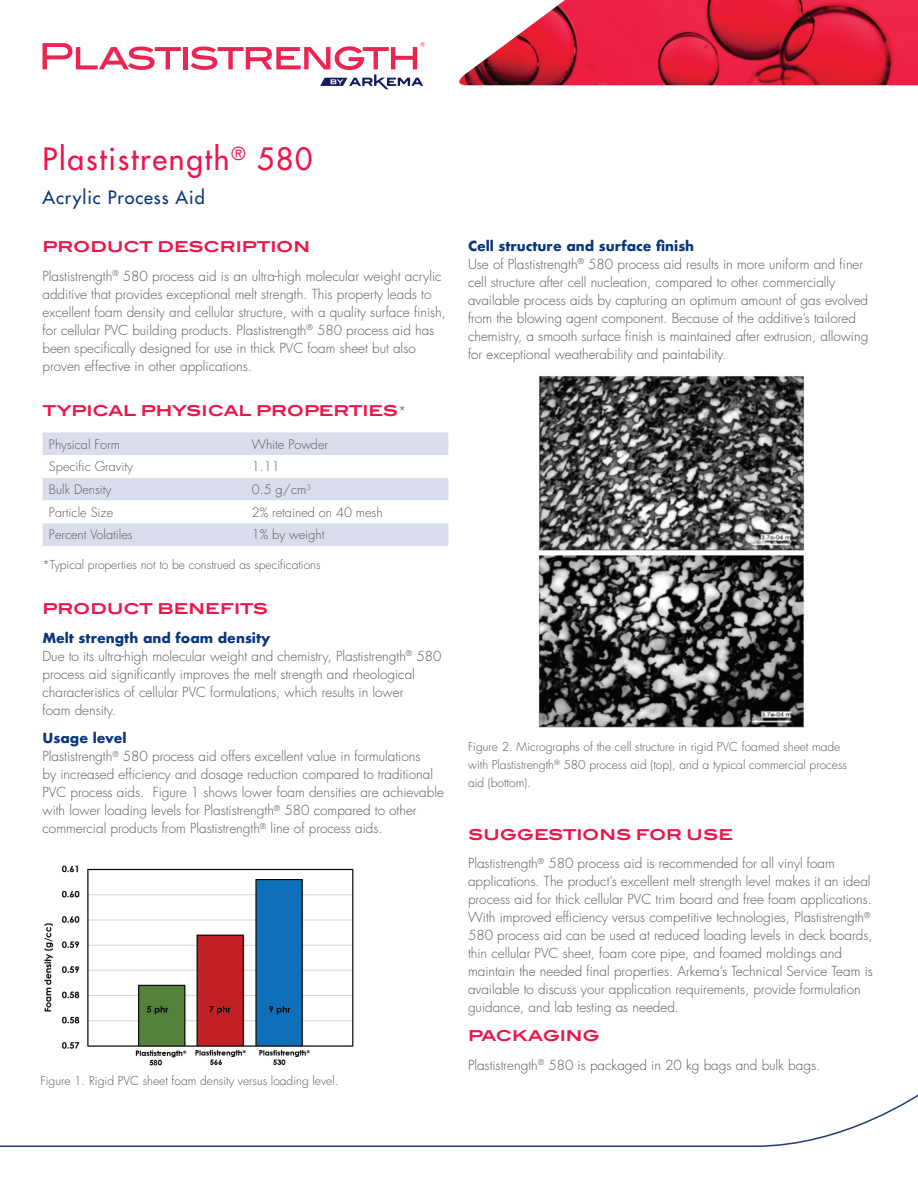
<style>
.page{position:relative;width:918px;height:1188px;background:#fff}
.page>*{position:absolute;margin:0;border:0;box-sizing:border-box;transform-origin:0 0}
.t1{font:30px "Futura";letter-spacing:.06em;color:#ed164b}
.t2{font:18px "Futura";letter-spacing:.05em;color:#08357c}
.t3{font:700 15px "Blair ITC";color:#ed164b}
.t4{font:300 13.5px/18px "Futura";color:#57585a}
.t5{font:300 12.75px "Futura";color:#57585a}
.t6{font:300 12px/18px "Futura";color:#57585a}
.s1{font-family:"Futura";font-weight:300;font-size:13.5px;color:#57585a}
.s2{font-weight:700;color:#08357c}
</style>
<div class="page">
<div style="left:43px;top:432px;width:405px;height:114px;background:#dadeec"></div>
<svg style="left:43px;top:455px;width:405px;height:68px"></svg>
<img style="left:459px;top:0;width:459px;height:85px">
<svg style="left:43px;top:43px;width:138px;height:27px"></svg>
<hr style="left:183px;top:47px;width:4px;height:22px;background:#ed2452">
<svg style="left:191px;top:42px;width:234px;height:47px"></svg>
<svg style="left:0;top:1094px;width:918px;height:53px"></svg>
<img style="left:44px;top:865px;width:310px;height:201px">
<img style="left:539px;top:376px;width:265px;height:352px">
<h1 class="t1" style="left:43px;top:139px;width:271px">Plastistrength<sup>®</sup> 580</h1>
<h2 class="t2" style="left:43px;top:186px;width:164px">Acrylic Process Aid</h2>
<p class="t3" style="left:43px;top:237px;width:269px">PRODUCT DESCRIPTION</p>
<p class="t4" style="left:43px;top:267px;width:405px">Plastistrength<sup>®</sup> 580 process aid is an ultra-high molecular weight acrylic additive that provides exceptional melt strength. This property leads to excellent foam density and cellular structure, with a quality surface finish, for cellular PVC building products. Plastistrength<sup>®</sup> 580 process aid has been specifically designed for use in thick PVC foam sheet but also proven effective in other applications.</p>
<p class="t3" style="left:43px;top:401px;width:365px">TYPICAL PHYSICAL PROPERTIES<span class="s1">*</span></p>
<p class="t5" style="left:49px;top:436px;width:73px">Physical Form</p>
<p class="t5" style="left:252px;top:436px;width:78px">White Powder</p>
<p class="t5" style="left:49px;top:459px;width:85px">Specific Gravity</p>
<p class="t5" style="left:252px;top:459px;width:29px">1.11</p>
<p class="t5" style="left:49px;top:481px;width:64px">Bulk Density</p>
<p class="t5" style="left:252px;top:481px;width:61px">0.5 g/cm<sup>3</sup></p>
<p class="t5" style="left:49px;top:504px;width:66px">Particle Size</p>
<p class="t5" style="left:252px;top:504px;width:132px">2% retained on 40 mesh</p>
<p class="t5" style="left:49px;top:527px;width:85px">Percent Volatiles</p>
<p class="t5" style="left:252px;top:527px;width:74px">1% by weight</p>
<p class="t6" style="left:43px;top:556px;width:280px">*Typical properties not to be construed as specifications</p>
<p class="t3" style="left:43px;top:599px;width:227px">PRODUCT BENEFITS</p>
<p class="t4" style="left:43px;top:629px;width:401px"><span class="s2">Melt strength and foam density<br></span>Due to its ultra-high molecular weight and chemistry, Plastistrength<sup>®</sup> 580 process aid significantly improves the melt strength and rheological characteristics of cellular PVC formulations, which results in lower<br>foam density.</p>
<p class="t4" style="left:43px;top:730px;width:403px"><span class="s2">Usage level<br></span>Plastistrength<sup>®</sup> 580 process aid offers excellent value in formulations<br>by increased efficiency and dosage reduction compared to traditional PVC process aids. Figure 1 shows lower foam densities are achievable with lower loading levels for Plastistrength<sup>®</sup> 580 compared to other commercial products from Plastistrength<sup>®</sup> line of process aids.</p>
<p class="t6" style="left:40px;top:1072px;width:300px">Figure 1. Rigid PVC sheet foam density versus loading level.</p>
<p class="t4" style="left:468px;top:237px;width:402px"><span class="s2">Cell structure and surface finish<br></span>Use of Plastistrength<sup>®</sup> 580 process aid results in more uniform and finer cell structure after cell nucleation, compared to other commercially available process aids by capturing an optimum amount of gas evolved from the blowing agent component. Because of the additive’s tailored chemistry, a smooth surface finish is maintained after extrusion, allowing for exceptional weatherability and paintability.</p>
<p class="t6" style="left:468px;top:738px;width:381px">Figure 2. Micrographs of the cell structure in rigid PVC foamed sheet made with Plastistrength<sup>®</sup> 580 process aid (top), and a typical commercial process aid (bottom).</p>
<p class="t3" style="left:468px;top:825px;width:267px">SUGGESTIONS FOR USE</p>
<p class="t4" style="left:468px;top:855px;width:406px">Plastistrength<sup>®</sup> 580 process aid is recommended for all vinyl foam applications. The product’s excellent melt strength level makes it an ideal process aid for thick cellular PVC trim board and free foam applications.<br>With improved efficiency versus competitive technologies, Plastistrength<sup>® </sup>580 process aid can be used at reduced loading levels in deck boards, thin cellular PVC sheet, foam core pipe, and foamed moldings and maintain the needed final properties. Arkema’s Technical Service Team is available to discuss your application requirements, provide formulation guidance, and lab testing as needed.</p>
<p class="t3" style="left:468px;top:1026px;width:133px">PACKAGING</p>
<p class="t4" style="left:468px;top:1056px;width:354px">Plastistrength<sup>®</sup> 580 is packaged in 20 kg bags and bulk bags.</p>
</div>
